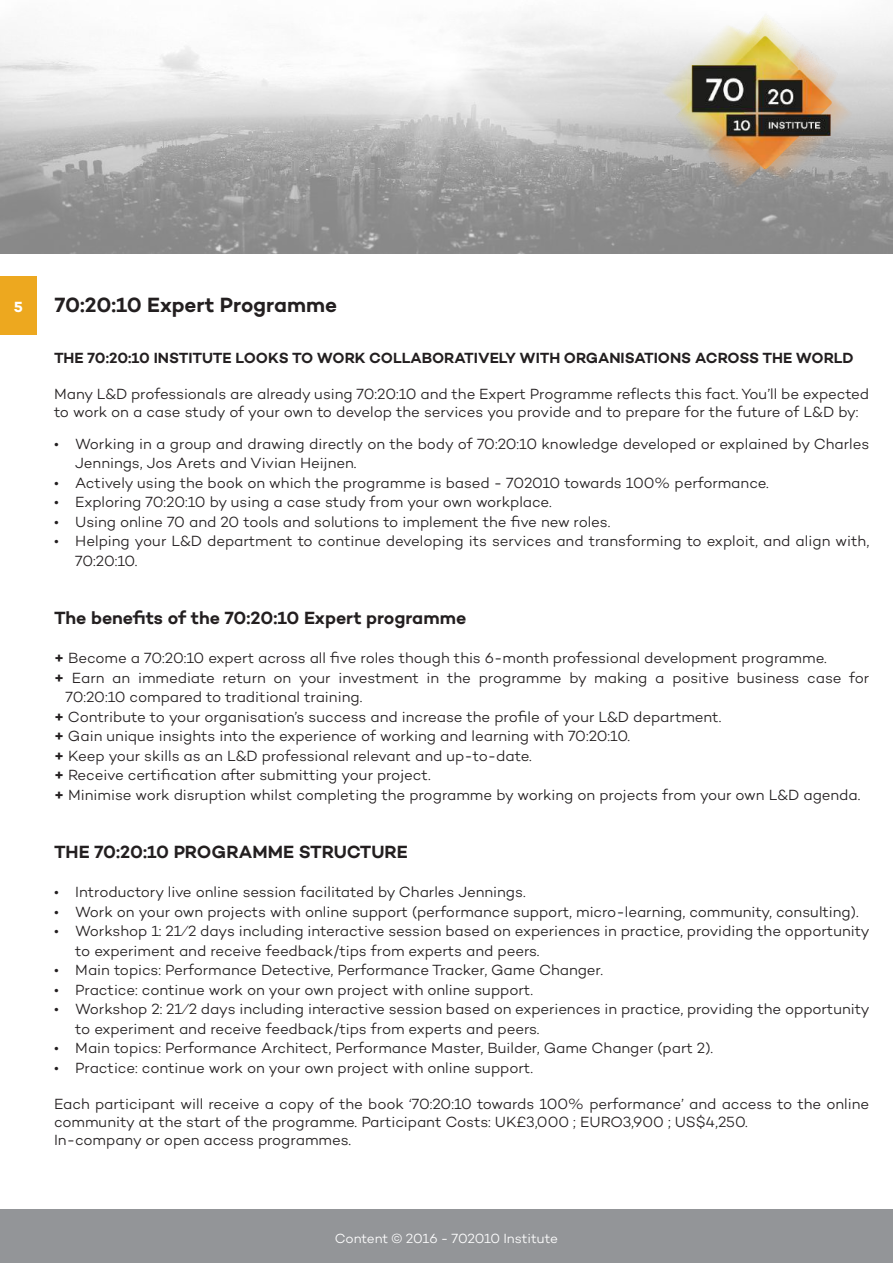
<style>
.page{position:relative;width:893px;height:1263px;background:#fff}
.page>*{position:absolute;margin:0;border:0;box-sizing:border-box;transform-origin:0 0}
.t1{font:600 21px "Campton";letter-spacing:-.005em;color:#231f20}
.t2{font:600 18px "Campton";letter-spacing:-.01em;color:#231f20}
.t3{font:300 15px/19.5px "Campton";letter-spacing:-.005em;color:#231f20}
.t4{font:600 15px "Campton";letter-spacing:-.01em;color:#231f20}
.t5{font:700 15px "Campton";color:#fff}
.t6{font:300 13.5px "Campton";letter-spacing:-.01em;color:#fff}
.s1{font-weight:700}
.s2{color:#fff}
</style>
<div class="page">
<div style="left:0;top:1209px;width:893px;height:54px;background:#939598"></div>
<img style="left:0;top:14px;width:893px;height:240px">
<img style="left:647px;top:14px;width:246px;height:204px">
<div style="left:0;top:276px;width:36px;height:59px;background:#eda81f"></div>
<p class="t5" style="left:14px;top:297px;width:11px">5</p>
<h1 class="t1" style="left:55px;top:291px;width:284px">70:20:10 Expert Programme</h1>
<p class="t4" style="left:54px;top:348px;width:801px">THE 70:20:10 INSTITUTE LOOKS TO WORK COLLABORATIVELY WITH ORGANISATIONS ACROSS THE WORLD</p>
<p class="t3" style="left:54px;top:385px;width:817px;line-height:18px">Many L&amp;D professionals are already using 70:20:10 and the Expert Programme reflects this fact. You’ll be expected to work on a case study of your own to develop the services you provide and to prepare for the future of L&amp;D by:</p>
<p class="t3" style="left:75px;top:433px;width:795px;text-indent:-21px">• Working in a group and drawing directly on the body of 70:20:10 knowledge developed or explained by Charles<br>Jennings, Jos Arets and Vivian Heijnen.</p>
<p class="t3" style="left:54px;top:472px;width:716px">• Actively using the book on which the programme is based - 702010 towards 100% performance.</p>
<p class="t3" style="left:54px;top:492px;width:499px">• Exploring 70:20:10 by using a case study from your own workplace.</p>
<p class="t3" style="left:54px;top:511px;width:558px">• Using online 70 and 20 tools and solutions to implement the five new roles.</p>
<p class="t3" style="left:75px;top:531px;width:795px;text-indent:-21px">• Helping your L&amp;D department to continue developing its services and transforming to exploit, and align with,<br>70:20:10.</p>
<p class="t2" style="left:54px;top:606px;width:414px">The benefits of the 70:20:10 Expert programme</p>
<p class="t3" style="left:54px;top:648px;width:817px"><span class="s1">+</span> Become a 70:20:10 expert across all five roles though this 6-month professional development programme.<br><span class="s1">+</span> Earn an immediate return on your investment in the programme by making a positive business case for <span class="s2">ff</span>70:20:10 compared to traditional training.<br><span class="s1">+</span> Contribute to your organisation’s success and increase the profile of your L&amp;D department.<br><span class="s1">+</span> Gain unique insights into the experience of working and learning with 70:20:10.<br><span class="s1">+</span> Keep your skills as an L&amp;D professional relevant and up-to-date.<br><span class="s1">+</span> Receive certification after submitting your project.<br><span class="s1">+</span> Minimise work disruption whilst completing the programme by working on projects from your own L&amp;D agenda.</p>
<p class="t2" style="left:54px;top:840px;width:355px">THE 70:20:10 PROGRAMME STRUCTURE</p>
<p class="t3" style="left:54px;top:882px;width:473px">• Introductory live online session facilitated by Charles Jennings.</p>
<p class="t3" style="left:54px;top:901px;width:806px">• Work on your own projects with online support (performance support, micro-learning, community, consulting).</p>
<p class="t3" style="left:75px;top:921px;width:796px;text-indent:-21px">• Workshop 1: 21⁄2 days including interactive session based on experiences in practice, providing the opportunity to experiment and receive feedback/tips from experts and peers.</p>
<p class="t3" style="left:54px;top:960px;width:551px">• Main topics: Performance Detective, Performance Tracker, Game Changer.</p>
<p class="t3" style="left:54px;top:979px;width:480px">• Practice: continue work on your own project with online support.</p>
<p class="t3" style="left:75px;top:999px;width:796px;text-indent:-21px">• Workshop 2: 21⁄2 days including interactive session based on experiences in practice, providing the opportunity to experiment and receive feedback/tips from experts and peers.</p>
<p class="t3" style="left:54px;top:1038px;width:661px">• Main topics: Performance Architect, Performance Master, Builder, Game Changer (part 2).</p>
<p class="t3" style="left:54px;top:1057px;width:480px">• Practice: continue work on your own project with online support.</p>
<p class="t3" style="left:54px;top:1094px;width:817px;line-height:18px">Each participant will receive a copy of the book ‘70:20:10 towards 100% performance’ and access to the online community at the start of the programme. Participant Costs: UK£3,000 ; EURO3,900 ; US$4,250.<br>In-company or open access programmes.</p>
<p class="t6" style="left:335px;top:1230px;width:225px">Content © 2016 - 702010 Institute</p>
</div>
